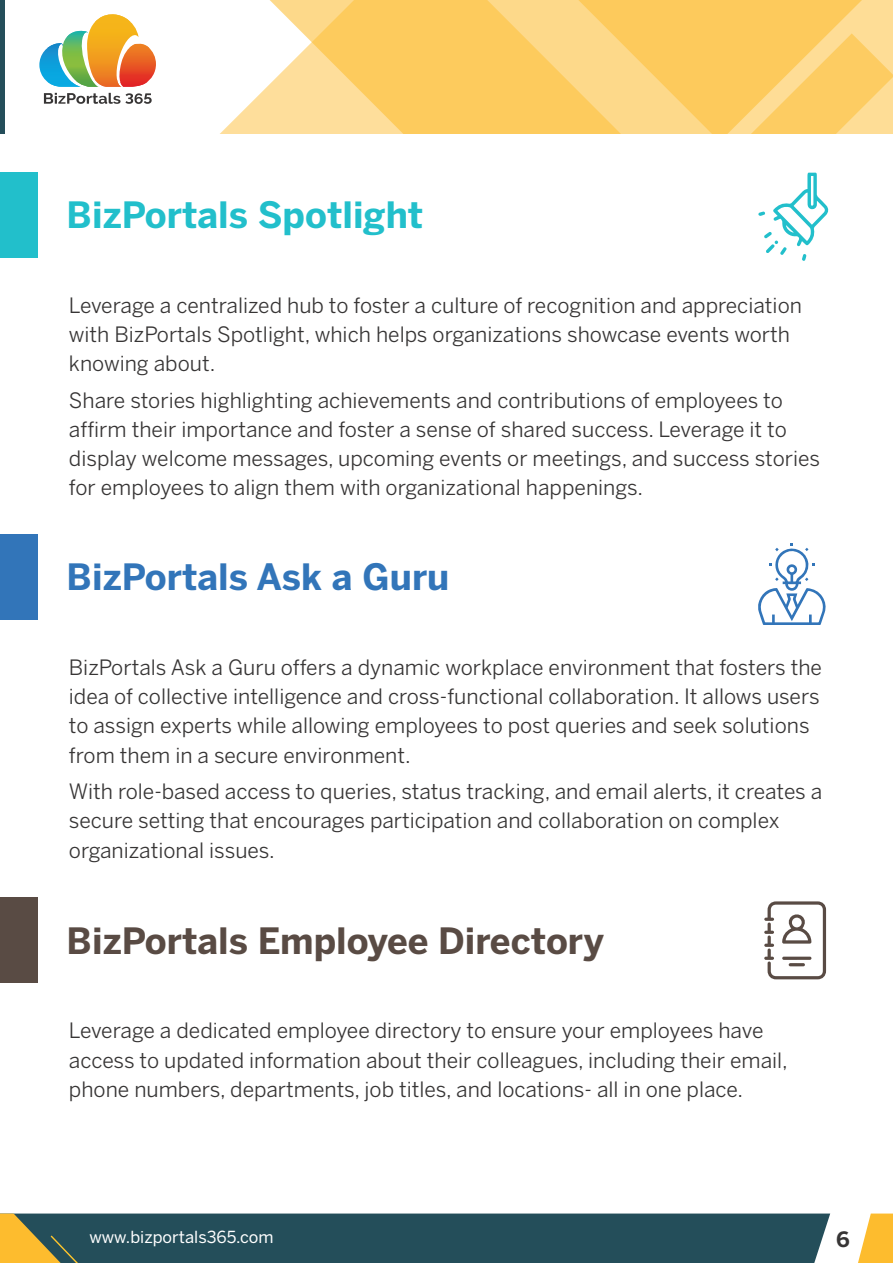
<style>
.page{position:relative;width:893px;height:1263px;background:#fff}
.page>*{position:absolute;margin:0;border:0;box-sizing:border-box;transform-origin:0 0}
.t1{font:700 36px "Benton Sans";color:#594b44}
.t2{font:700 36px "Benton Sans";color:#22bfcb}
.t3{font:700 36px "Benton Sans";color:#3275b9}
.t4{font:21px/29.2px "Benton Sans";color:#373535}
.t5{font:700 21px "Benton Sans";color:#373535}
.t6{font:16.5px "Benton Sans";color:#fff}
</style>
<div class="page">
<svg style="left:783px;top:0;width:110px;height:33px;background:#fdd275"></svg>
<svg style="left:783px;top:33px;width:110px;height:101px;background:#fdd173"></svg>
<svg style="left:79px;top:0;width:704px;height:134px;fill:#fdcc62"></svg>
<svg style="left:44px;top:93px;width:108px;height:11px"></svg>
<img style="left:39px;top:43px;width:20px;height:44px">
<img style="left:59px;top:31px;width:28px;height:56px">
<div style="left:87px;top:12px;width:52px;height:10px;background:#fff"></div>
<img style="left:87px;top:14px;width:52px;height:73px">
<svg style="left:116px;top:42px;width:40px;height:2px"></svg>
<img style="left:116px;top:44px;width:40px;height:43px">
<div style="left:0;top:0;width:5px;height:134px;background:#244e5a"></div>
<div style="left:0;top:172px;width:37px;height:85px;background:#22bfcb"></div>
<svg style="left:758px;top:173px;width:71px;height:88px"></svg>
<div style="left:0;top:534px;width:37px;height:86px;background:#3275b9"></div>
<svg style="left:0;top:1213px;width:830px;height:50px;background:#32565a"></svg>
<svg style="left:858px;top:1213px;width:35px;height:50px"></svg>
<svg style="left:758px;top:543px;width:68px;height:82px"></svg>
<div style="left:0;top:898px;width:37px;height:85px;background:#594b44"></div>
<svg style="left:764px;top:901px;width:62px;height:78px"></svg>
<h1 class="t2" style="left:67px;top:201px;width:358px">BizPortals Spotlight</h1>
<p class="t4" style="left:69px;top:292px;width:735px">Leverage a centralized hub to foster a culture of recognition and appreciation with BizPortals Spotlight, which helps organizations showcase events worth knowing about.</p>
<p class="t4" style="left:69px;top:387px;width:753px">Share stories highlighting achievements and contributions of employees to affirm their importance and foster a sense of shared success. Leverage it to display welcome messages, upcoming events or meetings, and success stories for employees to align them with organizational happenings.</p>
<h1 class="t3" style="left:67px;top:563px;width:384px">BizPortals Ask a Guru</h1>
<p class="t4" style="left:69px;top:655px;width:755px">BizPortals Ask a Guru offers a dynamic workplace environment that fosters the idea of collective intelligence and cross-functional collaboration. It allows users to assign experts while allowing employees to post queries and seek solutions from them in a secure environment.</p>
<p class="t4" style="left:69px;top:779px;width:755px">With role-based access to queries, status tracking, and email alerts, it creates a secure setting that encourages participation and collaboration on complex organizational issues.</p>
<h1 class="t1" style="left:67px;top:927px;width:539px">BizPortals Employee Directory</h1>
<p class="t4" style="left:69px;top:1018px;width:720px">Leverage a dedicated employee directory to ensure your employees have access to updated information about their colleagues, including their email, phone numbers, departments, job titles, and locations- all in one place.</p>
<p class="t6" style="left:89px;top:1231px;width:186px">www.bizportals365.com</p>
<p class="t5" style="left:836px;top:1231px;width:15px">6</p>
</div>
